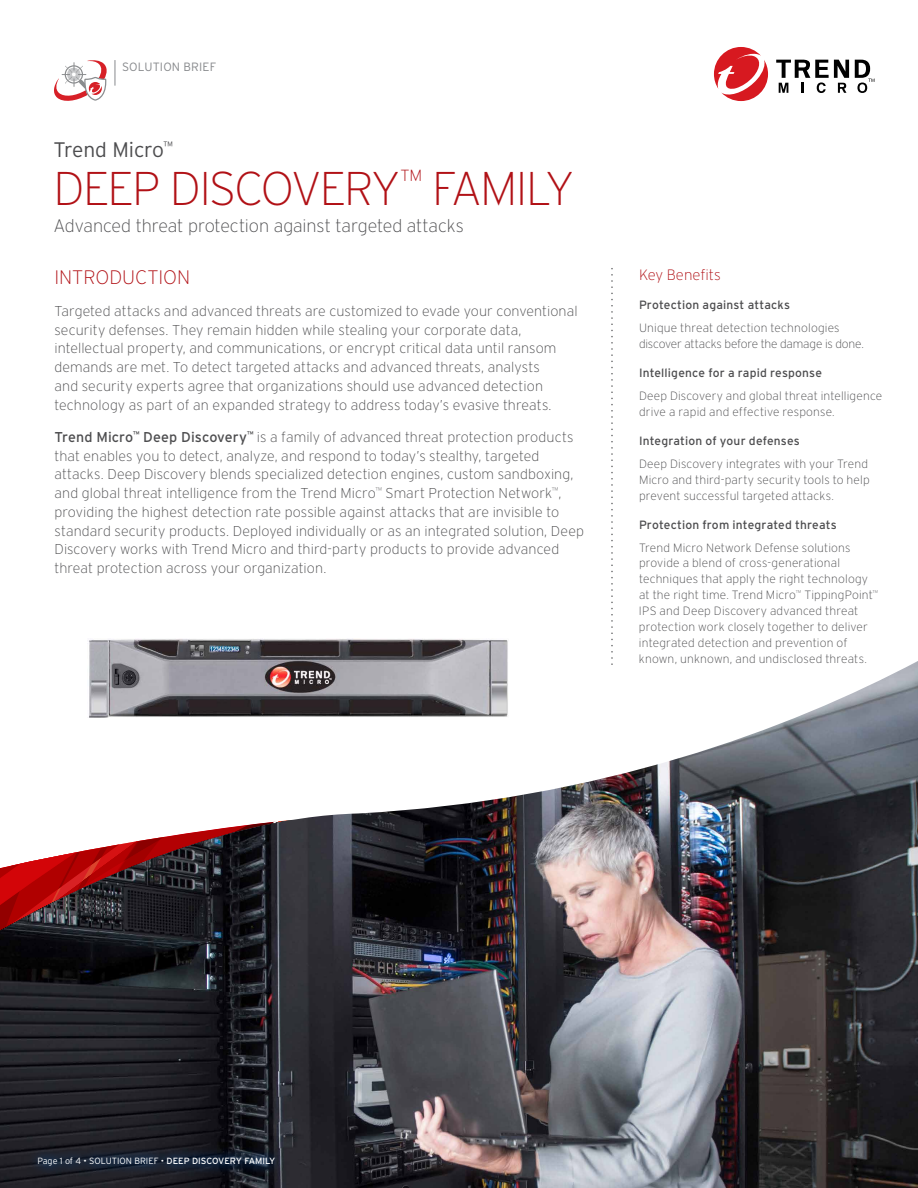
<style>
.page{position:relative;width:918px;height:1188px;background:#fff}
.page>*{position:absolute;margin:0;border:0;box-sizing:border-box;transform-origin:0 0}
.t1{font:200 47.25px "Interstate";letter-spacing:-.045em;color:#b11116}
.t2{font:300 21px "Interstate";letter-spacing:-.01em;color:#4d4d4f}
.t3{font:200 19.5px "Interstate";color:#b11116}
.t4{font:200 18px "Interstate";letter-spacing:-.01em;color:#4d4d4f}
.t5{font:200 15px "Interstate";letter-spacing:-.005em;color:#b11116}
.t6{font:200 14.25px/18.8px "Interstate";letter-spacing:.005em;color:#4d4d4f}
.t7{font:200 12px/15.9px "Interstate";letter-spacing:.01em;color:#4d4d4f}
.t8{font:12px "Interstate";letter-spacing:.01em;color:#4d4d4f}
.t9{font:300 12px "Interstate";letter-spacing:.01em;color:#888a8d}
.t10{font:300 9px "Interstate";color:#fff}
.s1{font-weight:400}
</style>
<div class="page">
<svg style="left:115px;top:60px;width:1px;height:26px"></svg>
<svg style="left:776px;top:60px;width:73px;height:33px"></svg>
<svg style="left:855px;top:60px;width:20px;height:33px"></svg>
<svg style="left:714px;top:47px;width:54px;height:54px"></svg>
<svg style="left:54px;top:60px;width:53px;height:41px"></svg>
<img style="left:0;top:661px;width:918px;height:527px">
<svg style="left:0;top:820px;width:293px;height:111px"></svg>
<div style="left:26px;top:1146px;width:260px;height:32px;background:#004a98;opacity:.75"></div>
<svg style="left:611px;top:269px;width:2px;height:395px"></svg>
<img style="left:87px;top:639px;width:421px;height:79px">
<p class="t9" style="left:122px;top:59px;width:96px">SOLUTION BRIEF</p>
<h2 class="t2" style="left:53px;top:137px;width:121px">Trend Micro<sup>™</sup></h2>
<h1 class="t1" style="left:53px;top:160px;width:523px">DEEP DISCOVERY<sup>™</sup> FAMILY</h1>
<p class="t4" style="left:53px;top:215px;width:412px">Advanced threat protection against targeted attacks</p>
<h3 class="t3" style="left:54px;top:265px;width:137px">INTRODUCTION</h3>
<p class="t6" style="left:54px;top:301px;width:525px">Targeted attacks and advanced threats are customized to evade your conventional security defenses. They remain hidden while stealing your corporate data, intellectual property, and communications, or encrypt critical data until ransom demands are met. To detect targeted attacks and advanced threats, analysts<br>and security experts agree that organizations should use advanced detection technology as part of an expanded strategy to address today’s evasive threats.</p>
<p class="t6" style="left:54px;top:427px;width:531px"><span class="s1">Trend Micro</span><sup>™</sup> <span class="s1">Deep Discovery</span><sup>™</sup> is a family of advanced threat protection products that enables you to detect, analyze, and respond to today’s stealthy, targeted attacks. Deep Discovery blends specialized detection engines, custom sandboxing, and global threat intelligence from the Trend Micro<sup>™</sup> Smart Protection Network<sup>™</sup>, providing the highest detection rate possible against attacks that are invisible to standard security products. Deployed individually or as an integrated solution, Deep Discovery works with Trend Micro and third-party products to provide advanced threat protection across your organization.</p>
<p class="t5" style="left:639px;top:265px;width:83px">Key Benefits</p>
<p class="t8" style="left:639px;top:298px;width:153px">Protection against attacks</p>
<p class="t7" style="left:639px;top:320px;width:227px">Unique threat detection technologies discover attacks before the damage is done.</p>
<p class="t8" style="left:639px;top:366px;width:185px">Intelligence for a rapid response</p>
<p class="t7" style="left:639px;top:387px;width:245px">Deep Discovery and global threat intelligence drive a rapid and effective response.</p>
<p class="t8" style="left:639px;top:434px;width:162px">Integration of your defenses</p>
<p class="t7" style="left:639px;top:455px;width:232px">Deep Discovery integrates with your Trend<br>Micro and third-party security tools to help prevent successful targeted attacks.</p>
<p class="t8" style="left:639px;top:517px;width:199px">Protection from integrated threats</p>
<p class="t7" style="left:639px;top:539px;width:241px">Trend Micro Network Defense solutions provide a blend of cross-generational techniques that apply the right technology at the right time. Trend Micro<sup>™</sup> TippingPoint<sup>™ </sup>IPS and Deep Discovery advanced threat protection work closely together to deliver integrated detection and prevention of known, unknown, and undisclosed threats.</p>
<p class="t10" style="left:38px;top:1155px;width:239px">Page 1 of 4 • SOLUTION BRIEF • <span class="s1">DEEP DISCOVERY FAMILY</span></p>
</div>
